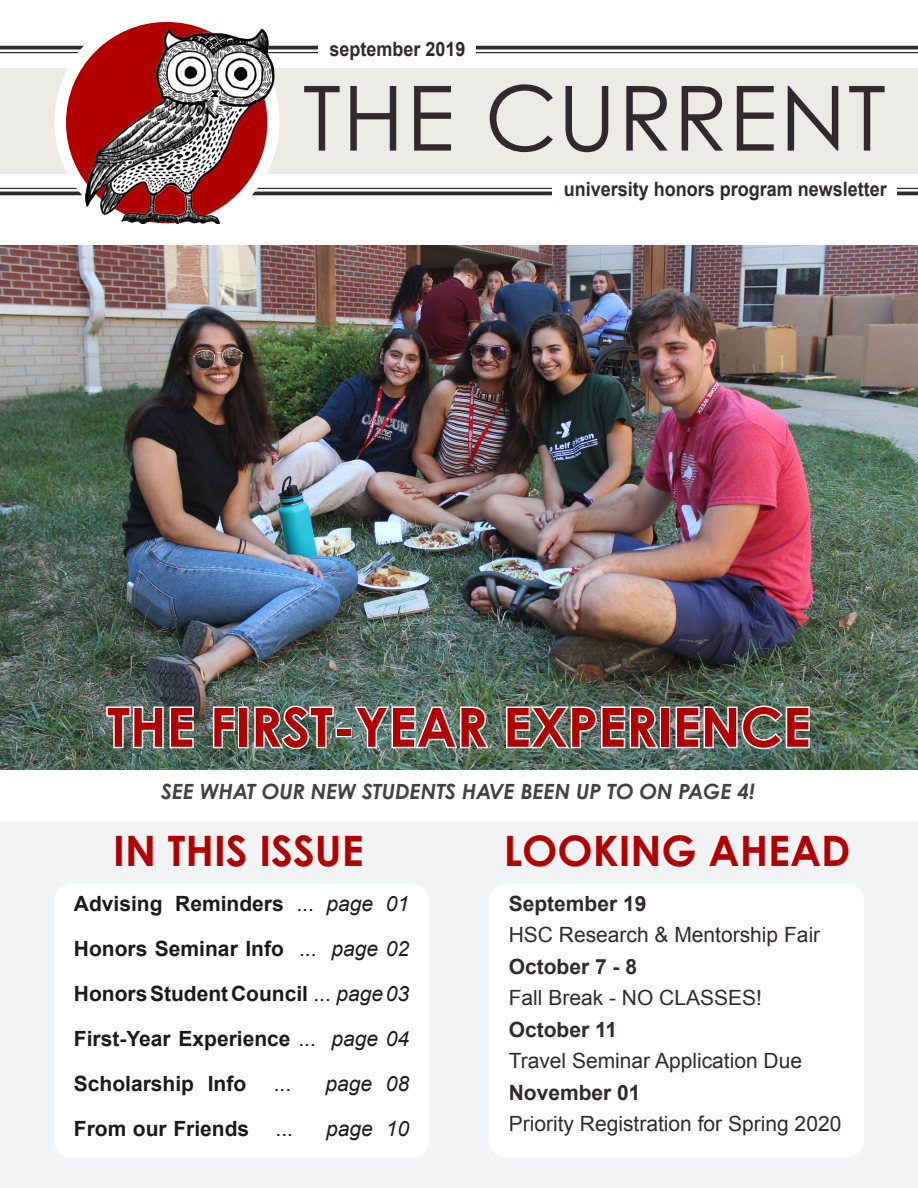
<style>
.page{position:relative;width:918px;height:1188px;background:#fff}
.page>*{position:absolute;margin:0;border:0;box-sizing:border-box;transform-origin:0 0}
.t1{font:90px "Century Gothic Pro";letter-spacing:.015em;color:#302a2c}
.t2{font:700 54px "Century Gothic Pro";color:#b00002}
.t3{font:700 42px "Century Gothic Pro";color:#b00002}
.t4{font:700 21px "Arial";color:#1a1a1a}
.t5{font:21px "Arial";color:#302a2c}
.t6{font:italic 700 21px "Century Gothic Pro";color:#424242}
.t7{font:700 21px "Arial";color:#302a2c}
.t8{font:italic 21px "Arial";color:#1a1a1a}
.t9{font:21px "Arial";color:#1a1a1a}
.t10{font:700 19.8px "Arial";color:#302a2c;scale:.91 1}
.s1{font-weight:400}
.s2{font-weight:400;font-style:italic}
</style>
<div class="page">
<img style="left:0;top:246px;width:918px;height:524px">
<div style="left:0;top:68px;width:918px;height:106px;background:#ecebe7"></div>
<hr style="left:0;top:188px;width:918px;height:1px;background:#302a2c">
<hr style="left:0;top:192px;width:918px;height:3px;background:#302a2c">
<hr style="left:0;top:52px;width:918px;height:1px;background:#302a2c">
<hr style="left:0;top:46px;width:918px;height:3px;background:#302a2c">
<div style="left:318px;top:40px;width:157px;height:22px;background:#fff"></div>
<svg style="left:54px;top:9px;width:225px;height:225px"></svg>
<img style="left:74px;top:28px;width:205px;height:195px">
<div style="left:0;top:822px;width:918px;height:366px;background:#f2f3f4"></div>
<div style="left:552px;top:180px;width:345px;height:22px;background:#fff"></div>
<img style="left:105px;top:705px;width:90px;height:45px">
<svg style="left:211px;top:705px;width:26px;height:45px"></svg>
<div style="left:238px;top:707px;width:10px;height:41px;border:3px solid #fff"></div>
<img style="left:253px;top:704px;width:82px;height:47px">
<div style="left:336px;top:728px;width:16px;height:9px;border:3px solid #fff"></div>
<img style="left:352px;top:704px;width:139px;height:47px">
<img style="left:504px;top:704px;width:157px;height:46px">
<div style="left:660px;top:707px;width:10px;height:41px;border:3px solid #fff"></div>
<img style="left:674px;top:704px;width:137px;height:47px">
<div style="left:54px;top:884px;width:375px;height:274px;background:#fff;border-radius:18px"></div>
<div style="left:489px;top:884px;width:375px;height:274px;background:#fff;border-radius:18px"></div>
<p class="t10" style="left:330px;top:36px;width:151px">september 2019</p>
<p class="t1" style="left:303px;top:63px;width:585px">THE CURRENT</p>
<p class="t10" style="left:564px;top:176px;width:357px">university honors program newsletter</p>
<p class="t2" style="left:107px;top:694px;width:705px">THE FIRST-YEAR EXPERIENCE</p>
<p class="t6" style="left:161px;top:778px;width:595px">SEE WHAT OUR NEW STUDENTS HAVE BEEN UP TO ON PAGE 4!</p>
<p class="t3" style="left:504px;top:825px;width:348px">LOOKING AHEAD</p>
<p class="t7" style="left:509px;top:890px;width:139px">September 19</p>
<p class="t5" style="left:509px;top:921px;width:313px">HSC Research &amp; Mentorship Fair</p>
<p class="t7" style="left:509px;top:953px;width:130px">October 7 - 8</p>
<p class="t5" style="left:509px;top:984px;width:255px">Fall Break - NO CLASSES!</p>
<p class="t7" style="left:509px;top:1016px;width:110px">October 11</p>
<p class="t5" style="left:509px;top:1047px;width:295px">Travel Seminar Application Due</p>
<p class="t7" style="left:509px;top:1079px;width:133px">November 01</p>
<p class="t5" style="left:509px;top:1110px;width:334px">Priority Registration for Spring 2020</p>
<p class="t3" style="left:113px;top:825px;width:252px">IN THIS ISSUE</p>
<p class="t4" style="left:74px;top:890px;width:337px">Advising Reminders <span class="s1">...</span> <span class="s2">page 01</span></p>
<p class="t4" style="left:74px;top:935px;width:337px">Honors Seminar Info <span class="s1">...</span> <span class="s2">page 02</span></p>
<p class="t4" style="left:74px;top:980px;width:337px">Honors Student Council <span class="s1">...</span> <span class="s2">page 03</span></p>
<p class="t4" style="left:74px;top:1025px;width:337px">First-Year Experience <span class="s1">...</span> <span class="s2">page 04</span></p>
<p class="t4" style="left:74px;top:1070px;width:174px">Scholarship Info</p>
<p class="t8" style="left:325px;top:1070px;width:85px">page 08</p>
<p class="t9" style="left:274px;top:1070px;width:19px">...</p>
<p class="t8" style="left:326px;top:1115px;width:85px">page 10</p>
<p class="t4" style="left:74px;top:1115px;width:177px">From our Friends</p>
<p class="t9" style="left:276px;top:1115px;width:19px">...</p>
</div>
